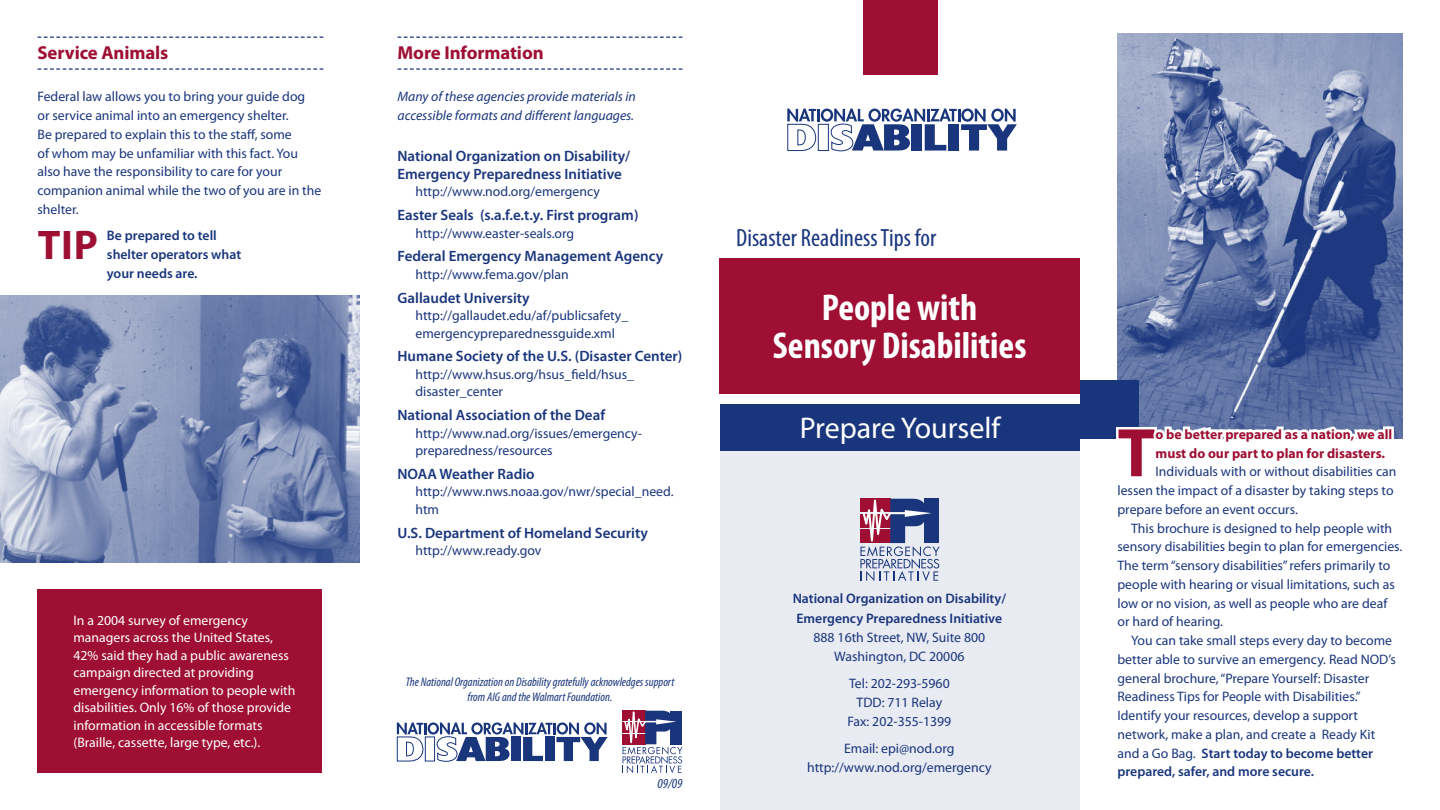
<style>
.page{position:relative;width:1440px;height:810px;background:#fff}
.page>*{position:absolute;margin:0;border:0;box-sizing:border-box;transform-origin:0 0}
.t1{font:700 69.38px "Myriad Pro";color:#9e0f33}
.t2{font:700 41.62px "Myriad Pro";color:#9e0f33}
.t3{font:700 condensed 37.5px/37.5px "Myriad Pro";color:#fff;text-align:center}
.t4{font:30px "Myriad Pro";color:#fff}
.t5{font:condensed 25px "Myriad Pro";color:#19357c}
.t6{font:700 18.75px "Myriad Pro";letter-spacing:-.005em;color:#9e0f33}
.t7{font:600 15px/17.5px "Myriad Pro";color:#19357c}
.t8{font:13.75px/18.8px "Myriad Pro";color:#19357c}
.t9{font:13.75px/17.5px "Myriad Pro";color:#fff}
.t10{font:600 13.75px/18.8px "Myriad Pro";color:#19357c}
.t11{font:italic 13.75px/18.8px "Myriad Pro";color:#19357c}
.t12{font:700 13.75px/18.8px "Myriad Pro";color:#9e0f33}
.t13{font:italic condensed 13.75px "Myriad Pro";color:#19357c}
.t14{font:italic condensed 12.5px/15px "Myriad Pro";color:#19357c;text-align:center}
.s1{font-weight:600}
</style>
<div class="page">
<img style="left:1118px;top:34px;width:284px;height:405px">
<svg style="left:398px;top:37px;width:284px;height:1px"></svg>
<svg style="left:398px;top:68px;width:284px;height:2px"></svg>
<svg style="left:38px;top:37px;width:285px;height:1px"></svg>
<svg style="left:38px;top:68px;width:285px;height:2px"></svg>
<img style="left:0;top:295px;width:360px;height:267px">
<svg style="left:397px;top:722px;width:211px;height:40px"></svg>
<svg style="left:623px;top:711px;width:59px;height:62px"></svg>
<div style="left:1080px;top:380px;width:59px;height:59px;background:#19357c"></div>
<div style="left:1387px;top:426px;width:7px;height:15px;border:5px solid #fff"></div>
<svg style="left:1116px;top:324px;width:274px;height:117px;background:#6275a5"></svg>
<div style="left:1380px;top:453px;width:7px;height:7px;border:5px solid #fff;border-radius:50%"></div>
<div style="left:38px;top:589px;width:284px;height:183px;background:#9e0f33"></div>
<div style="left:720px;top:445px;width:360px;height:365px;background:#e8ebf2"></div>
<div style="left:720px;top:404px;width:360px;height:47px;background:#19357c"></div>
<svg style="left:787px;top:109px;width:230px;height:42px"></svg>
<div style="left:863px;top:0;width:75px;height:74px;background:#9e0f33"></div>
<svg style="left:860px;top:499px;width:80px;height:82px"></svg>
<div style="left:719px;top:258px;width:361px;height:135px;background:#9e0f33"></div>
<h3 class="t6" style="left:38px;top:41px;width:132px">Service Animals</h3>
<p class="t8" style="left:38px;top:87px;width:285px">Federal law allows you to bring your guide dog<br>or service animal into an emergency shelter.<br>Be prepared to explain this to the staff, some<br>of whom may be unfamiliar with this fact. You also have the responsibility to care for your companion animal while the two of you are in the shelter.</p>
<h2 class="t2" style="left:38px;top:218px;width:62px">Tip</h2>
<p class="t10" style="left:107px;top:226px;width:136px">Be prepared to tell shelter operators what your needs are.</p>
<p class="t9" style="left:73px;top:611px;width:223px">In a 2004 survey of emergency managers across the United States, 42% said they had a public awareness campaign directed at providing emergency information to people with disabilities. Only 16% of those provide information in accessible formats (Braille, cassette, large type, etc.).</p>
<h3 class="t6" style="left:398px;top:41px;width:148px">More Information</h3>
<p class="t11" style="left:398px;top:87px;width:240px">Many of these agencies provide materials in accessible formats and different languages.</p>
<p class="t7" style="left:398px;top:147px;width:234px">National Organization on Disability/<br>Emergency Preparedness Initiative</p>
<p class="t8" style="left:415px;top:182px;width:186px">http://www.nod.org/emergency</p>
<p class="t7" style="left:398px;top:206px;width:243px">Easter Seals (s.a.f.e.t.y. First program)</p>
<p class="t8" style="left:415px;top:223px;width:160px">http://www.easter-seals.org</p>
<p class="t7" style="left:398px;top:247px;width:267px">Federal Emergency Management Agency</p>
<p class="t8" style="left:415px;top:265px;width:155px">http://www.fema.gov/plan</p>
<p class="t7" style="left:398px;top:288px;width:134px">Gallaudet University</p>
<p class="t8" style="left:415px;top:306px;width:214px;line-height:17.5px">http://gallaudet.edu/af/publicsafety_ emergencypreparednessguide.xml</p>
<p class="t7" style="left:398px;top:347px;width:286px">Humane Society of the U.S. (Disaster Center)</p>
<p class="t8" style="left:415px;top:365px;width:220px;line-height:17.5px">http://www.hsus.org/hsus_field/hsus_ disaster_center</p>
<p class="t7" style="left:398px;top:406px;width:209px">National Association of the Deaf</p>
<p class="t8" style="left:415px;top:424px;width:228px;line-height:17.5px">http://www.nad.org/issues/emergency&shy;preparedness/resources</p>
<p class="t7" style="left:398px;top:465px;width:139px">NOAA Weather Radio</p>
<p class="t8" style="left:415px;top:483px;width:260px;line-height:17.5px">http://www.nws.noaa.gov/nwr/special_need. htm</p>
<p class="t7" style="left:398px;top:523px;width:252px">U.S. Department of Homeland Security</p>
<p class="t8" style="left:415px;top:541px;width:127px">http://www.ready.gov</p>
<p class="t14" style="left:406px;top:674px;width:270px">The National Organization on Disability gratefully acknowledges support from AIG and the Walmart Foundation.</p>
<p class="t13" style="left:657px;top:775px;width:27px">09/09</p>
<h3 class="t5" style="left:736px;top:223px;width:202px">Disaster Readiness Tips for</h3>
<h3 class="t3" style="left:773px;top:288px;width:255px">People with<br>Sensory Disabilities</h3>
<h3 class="t4" style="left:800px;top:410px;width:202px">Prepare Yourself</h3>
<p class="t10" style="left:793px;top:589px;width:215px;line-height:19.4px">National Organization on Disability/<br>Emergency Preparedness Initiative</p>
<p class="t8" style="left:814px;top:627px;width:173px;line-height:19.4px;text-align:center">888 16th Street, NW, Suite 800<br>Washington, DC 20006</p>
<p class="t8" style="left:847px;top:673px;width:105px;line-height:19.4px;text-align:center">Tel: 202-293-5960<br>TDD: 711 Relay<br>Fax: 202-355-1399</p>
<p class="t8" style="left:807px;top:738px;width:186px;line-height:19.4px;text-align:center">Email: epi@nod.org http://www.nod.org/emergency</p>
<h1 class="t1" style="left:1118px;top:408px;width:40px">T</h1>
<p class="t12" style="left:1156px;top:424px;width:238px">o be better prepared as a nation, we all must do our part to plan for disasters.</p>
<p class="t8" style="left:1118px;top:462px;width:280px;text-indent:38px">Individuals with or without disabilities can lessen the impact of a disaster by taking steps to prepare before an event occurs.</p>
<p class="t8" style="left:1118px;top:518px;width:286px;text-indent:14px">This brochure is designed to help people with sensory disabilities begin to plan for emergencies.<br>The term “sensory disabilities” refers primarily to people with hearing or visual limitations, such as low or no vision, as well as people who are deaf or hard of hearing.</p>
<p class="t8" style="left:1118px;top:631px;width:280px;text-indent:14px">You can take small steps every day to become better able to survive an emergency. Read NOD’s general brochure, “Prepare Yourself: Disaster Readiness Tips for People with Disabilities.” Identify your resources, develop a support network, make a plan, and create a Ready Kit and a Go Bag. <span class="s1">Start today to become better prepared, safer, and more secure.</span></p>
</div>
